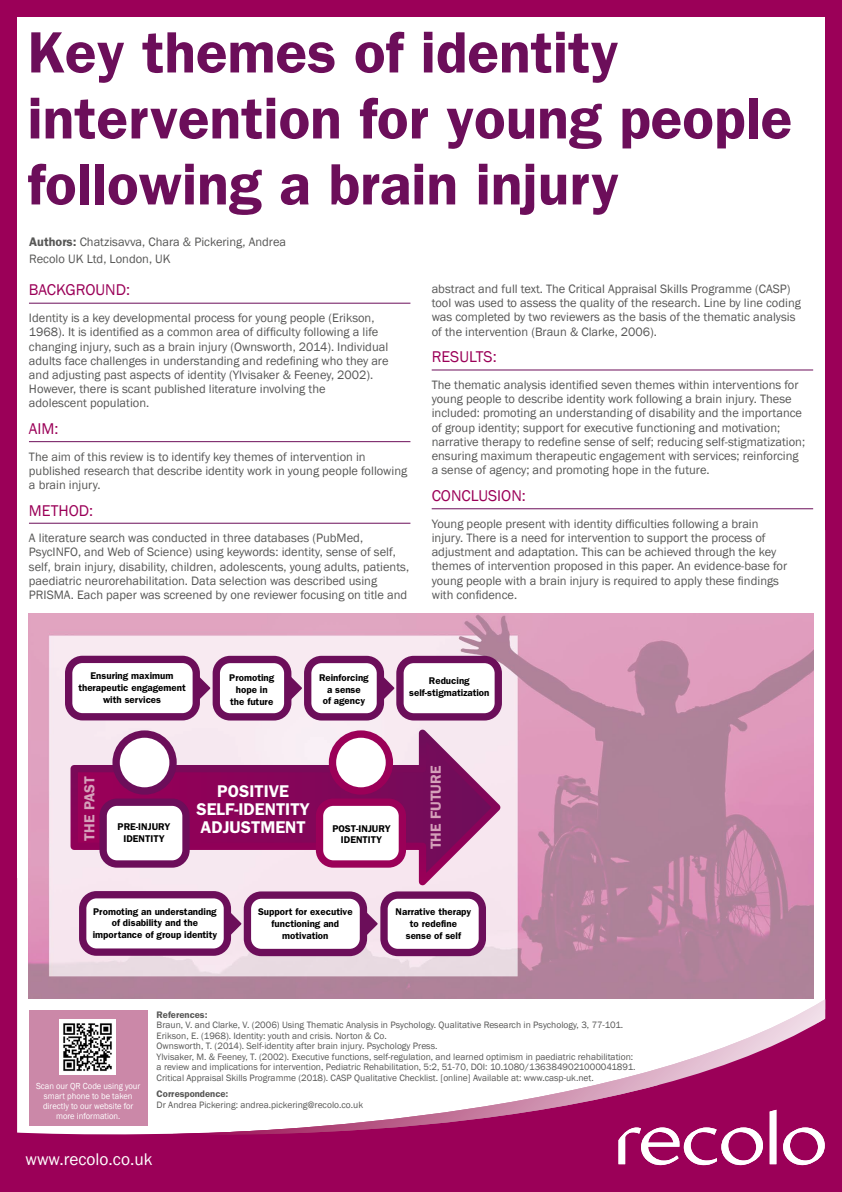
<style>
.page{position:relative;width:842px;height:1192px;background:#9b0058}
.page>*{position:absolute;margin:0;border:0;box-sizing:border-box;transform-origin:0 0}
.t1{font:600 58.5px/66px "Franklin Gothic";color:#6c0e5a}
.t2{font:17.35px "Franklin Gothic";color:#fff}
.t3{font:600 17.1px/18.3px "Franklin Gothic";color:#fff;text-align:center}
.t4{font:16px "Franklin Gothic";color:#9b0058}
.t5{font:600 14.65px "Franklin Gothic";color:#d5a0ba}
.t6{font:12.5px/14.2px "Franklin Gothic";color:#575756}
.t7{font:600 9.85px/11.8px "Franklin Gothic";color:#000;text-align:center}
.t8{font:600 9.75px/11.7px "Franklin Gothic";color:#000;text-align:center}
.t9{font:9.5px/10.5px "Franklin Gothic";color:#575756}
.t10{font:600 9.5px "Franklin Gothic";color:#575756}
.t11{font:9px/10px "Franklin Gothic";color:#fff;text-align:center;scale:.95 1}
.s1{font-weight:600}
</style>
<div class="page">
<svg style="left:17px;top:877px;width:808px;height:282px"></svg>
<div style="left:17px;top:17px;width:808px;height:860px;background:#fff"></div>
<hr style="left:29px;top:303px;width:381px;height:1px;background:#6c0e5a">
<hr style="left:29px;top:441px;width:381px;height:1px;background:#6c0e5a">
<hr style="left:29px;top:523px;width:381px;height:1px;background:#6c0e5a">
<hr style="left:432px;top:370px;width:381px;height:1px;background:#6c0e5a">
<hr style="left:432px;top:509px;width:381px;height:1px;background:#6c0e5a">
<img style="left:29px;top:614px;width:784px;height:384px">
<svg style="left:770px;top:1148px;width:6px;height:16px"></svg>
<svg style="left:783px;top:1148px;width:42px;height:17px"></svg>
<svg style="left:618px;top:1148px;width:145px;height:17px"></svg>
<svg style="left:173px;top:999px;width:652px;height:149px"></svg>
<svg style="left:291px;top:672px;width:13px;height:32px"></svg>
<svg style="left:384px;top:672px;width:12px;height:32px"></svg>
<svg style="left:200px;top:672px;width:12px;height:32px"></svg>
<svg style="left:367px;top:908px;width:12px;height:32px"></svg>
<svg style="left:231px;top:908px;width:12px;height:32px"></svg>
<svg style="left:67px;top:716px;width:436px;height:183px"></svg>
<div style="left:83px;top:895px;width:144px;height:57px;background:#fff;border-radius:14px"></div>
<div style="left:79px;top:891px;width:152px;height:65px;border:7px solid #6c0e5a;border-radius:14px"></div>
<svg style="left:116px;top:734px;width:57px;height:57px"></svg>
<div style="left:112px;top:730px;width:65px;height:65px;border:7px solid #6c0e5a;border-radius:50%"></div>
<div style="left:103px;top:802px;width:83px;height:62px;background:#fff;border-radius:14px"></div>
<div style="left:99px;top:799px;width:91px;height:69px;border:7px solid #6c0e5a;border-radius:14px"></div>
<div style="left:69px;top:659px;width:127px;height:58px;background:#fff;border-radius:14px"></div>
<div style="left:65px;top:656px;width:135px;height:64px;border:7px solid #6c0e5a;border-radius:14px"></div>
<div style="left:247px;top:895px;width:116px;height:57px;background:#fff;border-radius:14px"></div>
<div style="left:244px;top:891px;width:123px;height:65px;border:7px solid #6c0e5a;border-radius:14px"></div>
<div style="left:384px;top:895px;width:98px;height:57px;background:#fff;border-radius:14px"></div>
<div style="left:380px;top:891px;width:106px;height:65px;border:7px solid #6c0e5a;border-radius:14px"></div>
<div style="left:400px;top:659px;width:98px;height:58px;background:#fff;border-radius:14px"></div>
<div style="left:396px;top:656px;width:106px;height:65px;border:7px solid #6c0e5a;border-radius:14px"></div>
<div style="left:308px;top:659px;width:72px;height:58px;background:#fff;border-radius:14px"></div>
<div style="left:304px;top:656px;width:80px;height:65px;border:7px solid #6c0e5a;border-radius:14px"></div>
<div style="left:216px;top:659px;width:72px;height:58px;background:#fff;border-radius:14px"></div>
<div style="left:213px;top:656px;width:78px;height:65px;border:7px solid #6c0e5a;border-radius:14px"></div>
<svg style="left:332px;top:734px;width:57px;height:57px"></svg>
<div style="left:329px;top:730px;width:64px;height:65px;border:7px solid #9b0058;border-radius:50%"></div>
<div style="left:319px;top:802px;width:83px;height:62px;background:#fff;border-radius:14px"></div>
<div style="left:316px;top:799px;width:90px;height:69px;border:7px solid #9b0058;border-radius:14px"></div>
<div style="left:29px;top:1011px;width:118px;height:115px;background:#cb88a8"></div>
<div style="left:60px;top:1019px;width:56px;height:56px;background:#fff"></div>
<img style="left:63px;top:1023px;width:49px;height:48px">
<h1 class="t1" style="left:28px;top:18px;width:766px">Key themes of identity intervention for young people following a brain injury</h1>
<p class="t6" style="left:29px;top:234px;width:258px;line-height:16.4px"><span class="s1">Authors:</span> Chatzisavva, Chara &amp; Pickering, Andrea<br>Recolo UK Ltd, London, UK</p>
<p class="t4" style="left:29px;top:280px;width:103px">BACKGROUND:</p>
<p class="t6" style="left:29px;top:311px;width:361px">Identity is a key developmental process for young people (Erikson, 1968). It is identified as a common area of difficulty following a life changing injury, such as a brain injury (Ownsworth, 2014). Individual adults face challenges in understanding and redefining who they are and adjusting past aspects of identity (Ylvisaker &amp; Feeney, 2002).<br>However, there is scant published literature involving the<br>adolescent population.</p>
<p class="t4" style="left:29px;top:419px;width:31px">AIM:</p>
<p class="t6" style="left:29px;top:450px;width:380px">The aim of this review is to identify key themes of intervention in published research that describe identity work in young people following a brain injury.</p>
<p class="t4" style="left:29px;top:500px;width:66px">METHOD:</p>
<p class="t6" style="left:29px;top:531px;width:382px">A literature search was conducted in three databases (PubMed, PsycINFO, and Web of Science) using keywords: identity, sense of self, self, brain injury, disability, children, adolescents, young adults, patients, paediatric neurorehabilitation. Data selection was described using PRISMA. Each paper was screened by one reviewer focusing on title and</p>
<p class="t6" style="left:432px;top:282px;width:371px">abstract and full text. The Critical Appraisal Skills Programme (CASP) tool was used to assess the quality of the research. Line by line coding was completed by two reviewers as the basis of the thematic analysis of the intervention (Braun &amp; Clarke, 2006).</p>
<p class="t4" style="left:432px;top:347px;width:67px">RESULTS:</p>
<p class="t6" style="left:432px;top:378px;width:375px">The thematic analysis identified seven themes within interventions for young people to describe identity work following a brain injury. These included: promoting an understanding of disability and the importance of group identity; support for executive functioning and motivation; narrative therapy to redefine sense of self; reducing self-stigmatization; ensuring maximum therapeutic engagement with services; reinforcing a sense of agency; and promoting hope in the future.</p>
<p class="t4" style="left:432px;top:486px;width:96px">CONCLUSION:</p>
<p class="t6" style="left:432px;top:517px;width:357px">Young people present with identity difficulties following a brain injury. There is a need for intervention to support the process of adjustment and adaptation. This can be achieved through the key themes of intervention proposed in this paper. An evidence-base for young people with a brain injury is required to apply these findings with confidence.</p>
<p class="t8" style="left:78px;top:670px;width:109px">Ensuring maximum therapeutic engagement with services</p>
<p class="t8" style="left:229px;top:672px;width:47px">Promoting hope in the future</p>
<p class="t8" style="left:319px;top:672px;width:51px">Reinforcing a sense<br>of agency</p>
<p class="t8" style="left:409px;top:675px;width:82px">Reducing self-stigmatization</p>
<p class="t5" style="left:81px;top:841px;width:66px;rotate:-90deg">THE PAST</p>
<h3 class="t3" style="left:196px;top:781px;width:115px">POSITIVE<br>SELF-IDENTITY</h3>
<p class="t7" style="left:118px;top:820px;width:54px">PRE-INJURY</p>
<h3 class="t3" style="left:201px;top:818px;width:107px">ADJUSTMENT</h3>
<p class="t7" style="left:123px;top:832px;width:43px">IDENTITY</p>
<p class="t7" style="left:332px;top:822px;width:60px">POST-INJURY<br>IDENTITY</p>
<p class="t5" style="left:427px;top:849px;width:85px;rotate:-90deg">THE FUTURE</p>
<p class="t8" style="left:93px;top:905px;width:126px">Promoting an understanding of disability and the importance of group identity</p>
<p class="t8" style="left:258px;top:906px;width:96px">Support for executive functioning and motivation</p>
<p class="t8" style="left:396px;top:906px;width:77px">Narrative therapy to redefine<br>sense of self</p>
<p class="t11" style="left:36px;top:1081px;width:111px">Scan our QR Code using your smart phone to be taken directly to our website for more information.</p>
<p class="t10" style="left:157px;top:1009px;width:52px">References:</p>
<p class="t9" style="left:157px;top:1020px;width:480px">Braun, V. and Clarke, V. (2006) Using Thematic Analysis in Psychology. Qualitative Research in Psychology, 3, 77-101.<br>Erikson, E. (1968). Identity: youth and crisis. Norton &amp; Co.<br>Ownsworth, T. (2014). Self-identity after brain injury. Psychology Press.<br>Ylvisaker, M. &amp; Feeney, T. (2002). Executive functions, self-regulation, and learned optimism in paediatric rehabilitation: a review and implications for intervention, Pediatric Rehabilitation, 5:2, 51-70, DOI: 10.1080/1363849021000041891.<br>Critical Appraisal Skills Programme (2018). CASP Qualitative Checklist. [online] Available at: www.casp-uk.net.</p>
<p class="t10" style="left:157px;top:1088px;width:73px">Correspondence:</p>
<p class="t9" style="left:157px;top:1099px;width:208px">Dr Andrea Pickering: andrea.pickering@recolo.co.uk</p>
<h2 class="t2" style="left:26px;top:1149px;width:128px">www.recolo.co.uk</h2>
</div>
